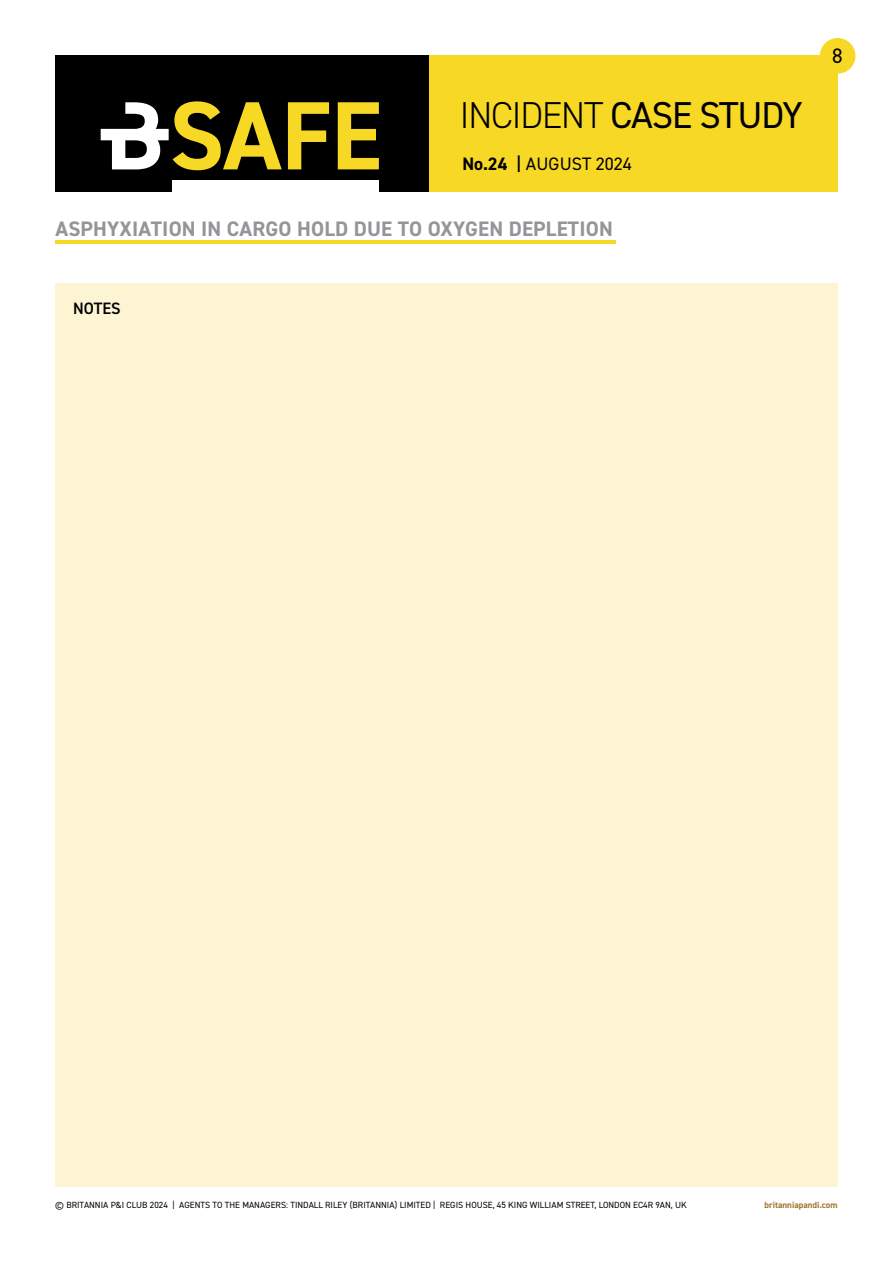
<style>
.page{position:relative;width:893px;height:1263px;background:#fff}
.page>*{position:absolute;margin:0;border:0;box-sizing:border-box;transform-origin:0 0}
.t1{font:37.5px "DIN2014";letter-spacing:-.03em;color:#000}
.t2{font:700 21px "DIN2014";letter-spacing:.01em;color:#939598}
.t3{font:21px "DIN2014";color:#000}
.t4{font:18px "DIN2014";color:#000}
.t5{font:600 16.5px "DIN2014";color:#000}
.t6{font:9px "DIN2014";color:#000}
.t7{font:700 9px "DIN2014";color:#a1752b}
.s1{font-weight:300}
.s2{font-weight:700}
.s3{font-weight:600}
</style>
<div class="page">
<div style="left:55px;top:55px;width:374px;height:137px;background:#000"></div>
<div style="left:429px;top:55px;width:409px;height:137px;background:#f7d824"></div>
<svg style="left:101px;top:101px;width:278px;height:69px"></svg>
<div style="left:173px;top:181px;width:206px;height:14px;background:#fff"></div>
<div style="left:820px;top:38px;width:35px;height:36px;background:#f7d824;border-radius:50%"></div>
<div style="left:55px;top:283px;width:782px;height:903px;background:#fdf4d4"></div>
<hr style="left:55px;top:240px;width:561px;height:4px;background:#f7d824">
<h1 class="t1" style="left:460px;top:92px;width:345px"><span class="s1">INCIDENT</span> CASE STUDY</h1>
<h3 class="t4" style="left:462px;top:153px;width:171px"><span class="s2">No.24</span> <span class="s3">|</span> AUGUST 2024</h3>
<h2 class="t2" style="left:55px;top:214px;width:559px">ASPHYXIATION IN CARGO HOLD DUE TO OXYGEN DEPLETION</h2>
<h3 class="t5" style="left:73px;top:297px;width:49px">NOTES</h3>
<h2 class="t3" style="left:832px;top:43px;width:12px">8</h2>
<p class="t6" style="left:55px;top:1199px;width:633px">© BRITANNIA P&amp;I CLUB 2024 | AGENTS TO THE MANAGERS: TINDALL RILEY (BRITANNIA) LIMITED | REGIS HOUSE, 45 KING WILLIAM STREET, LONDON EC4R 9AN, UK</p>
<p class="t7" style="left:765px;top:1199px;width:74px">britanniapandi.com</p>
</div>
